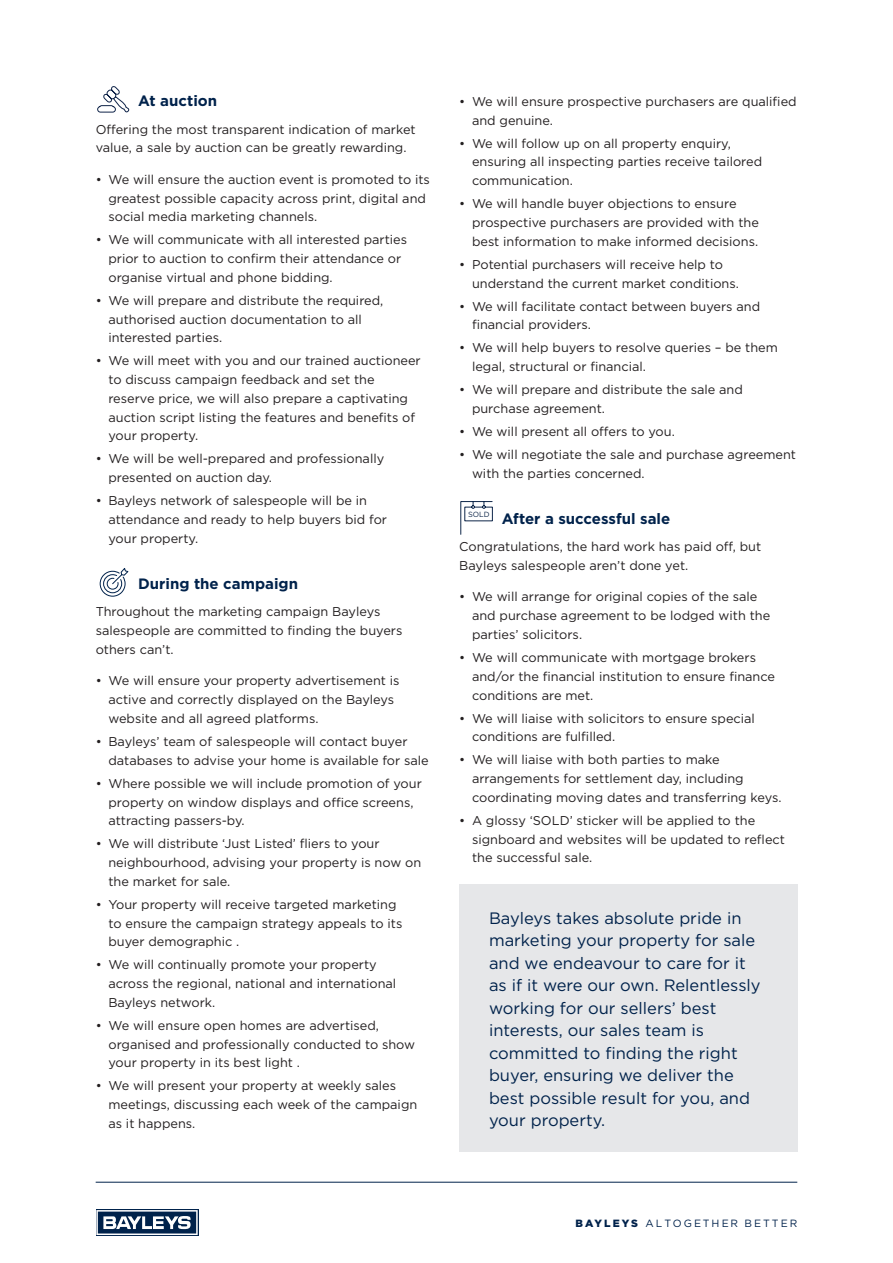
<style>
.page{position:relative;width:893px;height:1263px;background:#fff}
.page>*{position:absolute;margin:0;border:0;box-sizing:border-box;transform-origin:0 0}
.t1{font:16.5px/22.5px "Gotham";color:#00224b}
.t2{font:700 15px "Gotham";color:#00224b}
.t3{font:12.75px/18.8px "Gotham";color:#231f20}
.t4{font:10.5px "Gotham";letter-spacing:.19em;color:#00224b}
.t5{font:7.5px "Gotham";color:#0e2649}
.s1{font-weight:900}
</style>
<div class="page">
<div style="left:96px;top:1209px;width:102px;height:27px;background:#00224b"></div>
<svg style="left:96px;top:1210px;width:102px;height:25px"></svg>
<hr style="left:96px;top:1182px;width:701px;height:1px;background:#00224b">
<svg style="left:97px;top:86px;width:33px;height:27px"></svg>
<svg style="left:100px;top:568px;width:29px;height:29px"></svg>
<svg style="left:460px;top:501px;width:33px;height:34px"></svg>
<div style="left:459px;top:884px;width:338px;height:268px;background:#e6e7e9"></div>
<p class="t2" style="left:138px;top:91px;width:80px">At auction</p>
<p class="t3" style="left:96px;top:119px;width:322px">Offering the most transparent indication of market value, a sale by auction can be greatly rewarding.</p>
<p class="t3" style="left:108px;top:170px;width:323px;text-indent:-13px">• We will ensure the auction event is promoted to its greatest possible capacity across print, digital and social media marketing channels.</p>
<p class="t3" style="left:108px;top:230px;width:300px;text-indent:-13px">• We will communicate with all interested parties prior to auction to confirm their attendance or organise virtual and phone bidding.</p>
<p class="t3" style="left:108px;top:291px;width:276px;text-indent:-13px">• We will prepare and distribute the required, authorised auction documentation to all interested parties.</p>
<p class="t3" style="left:108px;top:351px;width:314px;text-indent:-13px">• We will meet with you and our trained auctioneer to discuss campaign feedback and set the reserve price, we will also prepare a captivating auction script listing the features and benefits of your property.</p>
<p class="t3" style="left:108px;top:449px;width:277px;text-indent:-13px">• We will be well-prepared and professionally presented on auction day.</p>
<p class="t3" style="left:108px;top:491px;width:280px;text-indent:-13px">• Bayleys network of salespeople will be in attendance and ready to help buyers bid for your property.</p>
<p class="t2" style="left:138px;top:574px;width:161px">During the campaign</p>
<p class="t3" style="left:96px;top:602px;width:308px">Throughout the marketing campaign Bayleys salespeople are committed to finding the buyers others can’t.</p>
<p class="t3" style="left:108px;top:671px;width:293px;text-indent:-13px">• We will ensure your property advertisement is active and correctly displayed on the Bayleys website and all agreed platforms.</p>
<p class="t3" style="left:108px;top:732px;width:322px;text-indent:-13px">• Bayleys’ team of salespeople will contact buyer databases to advise your home is available for sale</p>
<p class="t3" style="left:108px;top:774px;width:315px;text-indent:-13px">• Where possible we will include promotion of your property on window displays and office screens, attracting passers-by.</p>
<p class="t3" style="left:108px;top:834px;width:314px;text-indent:-13px">• We will distribute ‘Just Listed’ fliers to your neighbourhood, advising your property is now on the market for sale.</p>
<p class="t3" style="left:108px;top:895px;width:295px;text-indent:-13px">• Your property will receive targeted marketing to ensure the campaign strategy appeals to its buyer demographic .</p>
<p class="t3" style="left:108px;top:955px;width:289px;text-indent:-13px">• We will continually promote your property across the regional, national and international<br>Bayleys network.</p>
<p class="t3" style="left:108px;top:1016px;width:308px;text-indent:-13px">• We will ensure open homes are advertised, organised and professionally conducted to show your property in its best light .</p>
<p class="t3" style="left:108px;top:1076px;width:310px;text-indent:-13px">• We will present your property at weekly sales meetings, discussing each week of the campaign as it happens.</p>
<p class="t3" style="left:472px;top:92px;width:326px;text-indent:-13px">• We will ensure prospective purchasers are qualified and genuine.</p>
<p class="t3" style="left:472px;top:134px;width:292px;text-indent:-13px">• We will follow up on all property enquiry, ensuring all inspecting parties receive tailored communication.</p>
<p class="t3" style="left:472px;top:194px;width:288px;text-indent:-13px">• We will handle buyer objections to ensure prospective purchasers are provided with the best information to make informed decisions.</p>
<p class="t3" style="left:472px;top:255px;width:268px;text-indent:-13px">• Potential purchasers will receive help to understand the current market conditions.</p>
<p class="t3" style="left:472px;top:296px;width:290px;text-indent:-13px">• We will facilitate contact between buyers and financial providers.</p>
<p class="t3" style="left:472px;top:338px;width:307px;text-indent:-13px">• We will help buyers to resolve queries – be them legal, structural or financial.</p>
<p class="t3" style="left:472px;top:380px;width:272px;text-indent:-13px">• We will prepare and distribute the sale and purchase agreement.</p>
<p class="t3" style="left:459px;top:422px;width:217px">• We will present all offers to you.</p>
<p class="t3" style="left:472px;top:445px;width:326px;text-indent:-13px">• We will negotiate the sale and purchase agreement with the parties concerned.</p>
<p class="t5" style="left:468px;top:510px;width:23px">SOLD</p>
<p class="t2" style="left:502px;top:509px;width:170px">After a successful sale</p>
<p class="t3" style="left:459px;top:537px;width:303px">Congratulations, the hard work has paid off, but<br>Bayleys salespeople aren’t done yet.</p>
<p class="t3" style="left:472px;top:587px;width:300px;text-indent:-13px">• We will arrange for original copies of the sale and purchase agreement to be lodged with the parties’ solicitors.</p>
<p class="t3" style="left:472px;top:648px;width:305px;text-indent:-13px">• We will communicate with mortgage brokers and/or the financial institution to ensure finance conditions are met.</p>
<p class="t3" style="left:472px;top:708px;width:284px;text-indent:-13px">• We will liaise with solicitors to ensure special conditions are fulfilled.</p>
<p class="t3" style="left:472px;top:750px;width:311px;text-indent:-13px">• We will liaise with both parties to make arrangements for settlement day, including coordinating moving dates and transferring keys.</p>
<p class="t3" style="left:472px;top:811px;width:314px;text-indent:-13px">• A glossy ‘SOLD’ sticker will be applied to the signboard and websites will be updated to reflect the successful sale.</p>
<p class="t1" style="left:489px;top:906px;width:273px">Bayleys takes absolute pride in marketing your property for sale and we endeavour to care for it as if it were our own. Relentlessly working for our sellers’ best interests, our sales team is committed to finding the right buyer, ensuring we deliver the best possible result for you, and your property.</p>
<p class="t4" style="left:576px;top:1216px;width:223px"><span class="s1">BAYLEYS</span> ALTOGETHER BETTER</p>
</div>
